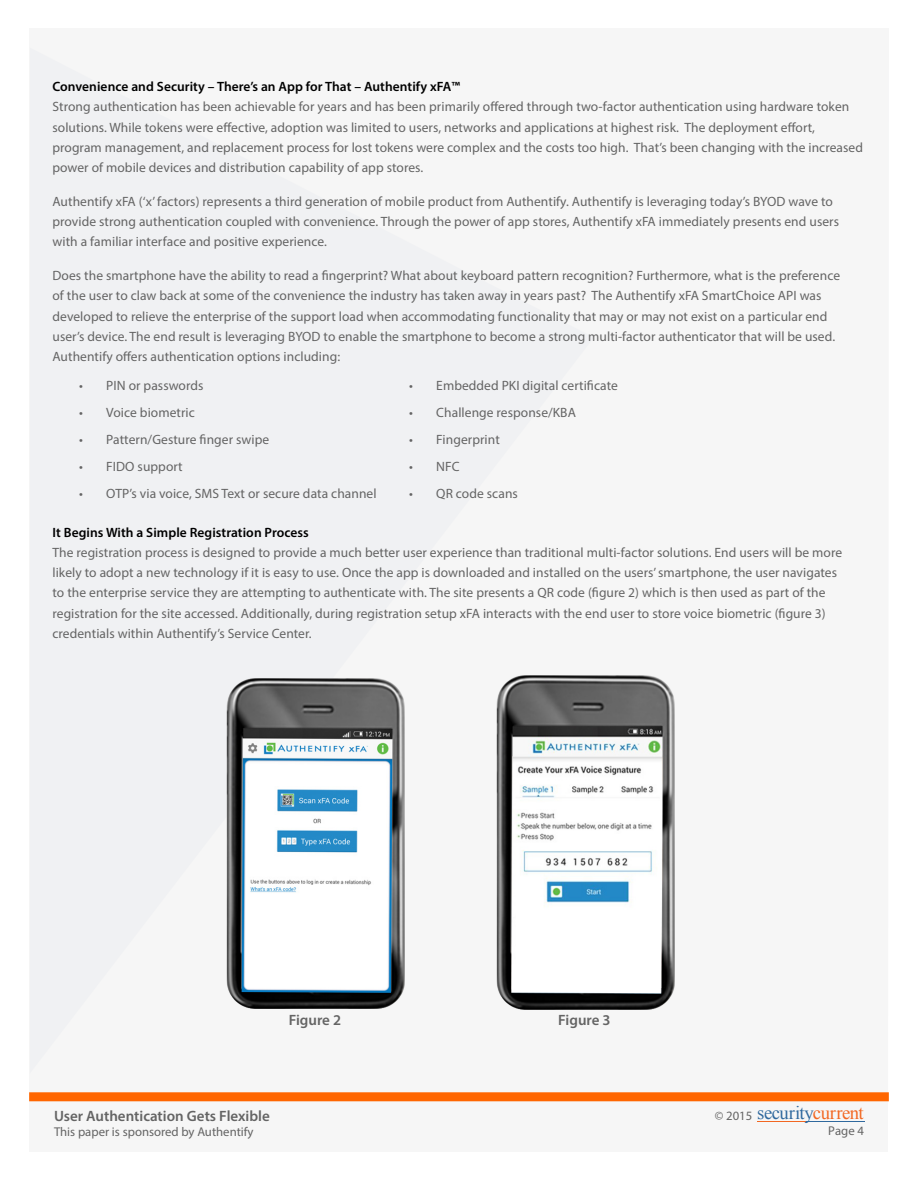
<style>
.page{position:relative;width:918px;height:1188px;background:#fff}
.page>*{position:absolute;margin:0;border:0;box-sizing:border-box;transform-origin:0 0}
.t1{font:18.75px "Times New Roman";letter-spacing:-.025em;color:#30699e}
.t2{font:600 15px "Myriad Pro";color:#646464}
.t3{font:13.5px/20.2px "Myriad Pro";letter-spacing:.005em;color:#646464}
.t4{font:600 13.5px "Myriad Pro";letter-spacing:.005em;color:#000}
.t5{font:12.75px "Myriad Pro";color:#646464}
.s1{color:#f26722}
</style>
<div class="page">
<div style="left:30px;top:29px;width:858px;height:1123px;background:#f6f6f6"></div>
<div style="left:29px;top:1092px;width:860px;height:9px;background:#f60"></div>
<hr style="left:806px;top:1121px;width:59px;height:1px;background:#30699e">
<hr style="left:757px;top:1121px;width:49px;height:1px;background:#f26722">
<img style="left:226px;top:678px;width:179px;height:331px">
<img style="left:496px;top:675px;width:179px;height:335px">
<p class="t4" style="left:52px;top:78px;width:409px">Convenience and Security – There’s an App for That – Authentify xFA™</p>
<p class="t3" style="left:52px;top:97px;width:812px">Strong authentication has been achievable for years and has been primarily offered through two-factor authentication using hardware token solutions. While tokens were effective, adoption was limited to users, networks and applications at highest risk. The deployment effort, program management, and replacement process for lost tokens were complex and the costs too high. That’s been changing with the increased power of mobile devices and distribution capability of app stores.</p>
<p class="t3" style="left:52px;top:191px;width:788px">Authentify xFA (‘x’ factors) represents a third generation of mobile product from Authentify. Authentify is leveraging today’s BYOD wave to provide strong authentication coupled with convenience. Through the power of app stores, Authentify xFA immediately presents end users with a familiar interface and positive experience.</p>
<p class="t3" style="left:52px;top:265px;width:789px">Does the smartphone have the ability to read a fingerprint? What about keyboard pattern recognition? Furthermore, what is the preference of the user to claw back at some of the convenience the industry has taken away in years past? The Authentify xFA SmartChoice API was developed to relieve the enterprise of the support load when accommodating functionality that may or may not exist on a particular end user’s device. The end result is leveraging BYOD to enable the smartphone to become a strong multi-factor authenticator that will be used.<br>Authentify offers authentication options including:</p>
<p class="t3" style="left:79px;top:376px;width:126px">• PIN or passwords</p>
<p class="t3" style="left:79px;top:403px;width:117px">• Voice biometric</p>
<p class="t3" style="left:79px;top:430px;width:191px">• Pattern/Gesture finger swipe</p>
<p class="t3" style="left:79px;top:457px;width:105px">• FIDO support</p>
<p class="t3" style="left:79px;top:484px;width:299px">• OTP’s via voice, SMS Text or secure data channel</p>
<p class="t3" style="left:409px;top:376px;width:210px">• Embedded PKI digital certificate</p>
<p class="t3" style="left:409px;top:403px;width:168px">• Challenge response/KBA</p>
<p class="t3" style="left:409px;top:430px;width:92px">• Fingerprint</p>
<p class="t3" style="left:409px;top:457px;width:52px">• NFC</p>
<p class="t3" style="left:409px;top:484px;width:110px">• QR code scans</p>
<p class="t4" style="left:52px;top:524px;width:258px">It Begins With a Simple Registration Process</p>
<p class="t3" style="left:52px;top:542px;width:791px">The registration process is designed to provide a much better user experience than traditional multi-factor solutions. End users will be more likely to adopt a new technology if it is easy to use. Once the app is downloaded and installed on the users’ smartphone, the user navigates to the enterprise service they are attempting to authenticate with. The site presents a QR code (figure 2) which is then used as part of the registration for the site accessed. Additionally, during registration setup xFA interacts with the end user to store voice biometric (figure 3) credentials within Authentify’s Service Center.</p>
<p class="t2" style="left:289px;top:1010px;width:54px">Figure 2</p>
<p class="t2" style="left:558px;top:1010px;width:54px">Figure 3</p>
<p class="t2" style="left:54px;top:1106px;width:217px">User Authentication Gets Flexible</p>
<h1 class="t1" style="left:757px;top:1100px;width:108px">security<span class="s1">current</span></h1>
<p class="t5" style="left:54px;top:1124px;width:201px">This paper is sponsored by Authentify</p>
<p class="t5" style="left:715px;top:1108px;width:39px">© 2015</p>
<p class="t5" style="left:828px;top:1123px;width:37px">Page 4</p>
</div>
